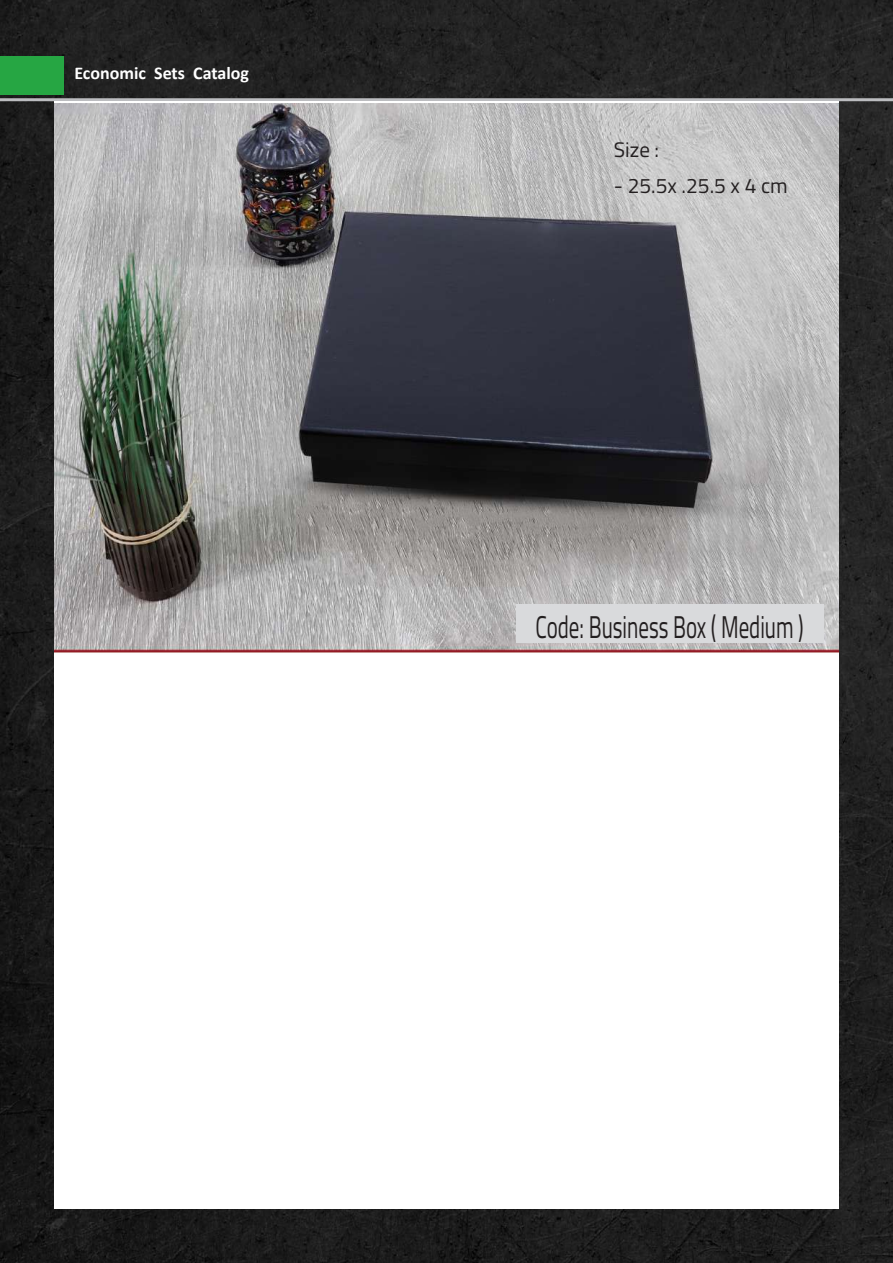
<style>
.page{position:relative;width:893px;height:1263px;background:#fff}
.page>*{position:absolute;margin:0;border:0;box-sizing:border-box;transform-origin:0 0}
.t1{font:31.5px "Cairo";color:#231f20;scale:.67 1}
.t2{font:21px "Cairo";color:#231f20}
.t3{font:700 18px "Calibri";color:#fff}
</style>
<div class="page">
<img style="left:0;top:0;width:893px;height:1263px">
<hr style="left:0;top:98px;width:893px;height:3px;background:#bcbdc0">
<div style="left:0;top:56px;width:64px;height:39px;background:#26a643"></div>
<img style="left:54px;top:103px;width:785px;height:1106px">
<div style="left:516px;top:604px;width:307px;height:39px;background:#d9dadc"></div>
<p class="t3" style="left:74px;top:61px;width:73px">Economic</p>
<p class="t3" style="left:154px;top:61px;width:32px">Sets</p>
<p class="t3" style="left:193px;top:61px;width:57px">Catalog</p>
<p class="t2" style="left:614px;top:137px;width:47px">Size :</p>
<p class="t2" style="left:614px;top:173px;width:175px">- 25.5x .25.5 4x cm</p>
<p class="t1" style="left:536px;top:609px;width:402px">Code: Business Box ( Medium (</p>
</div>
